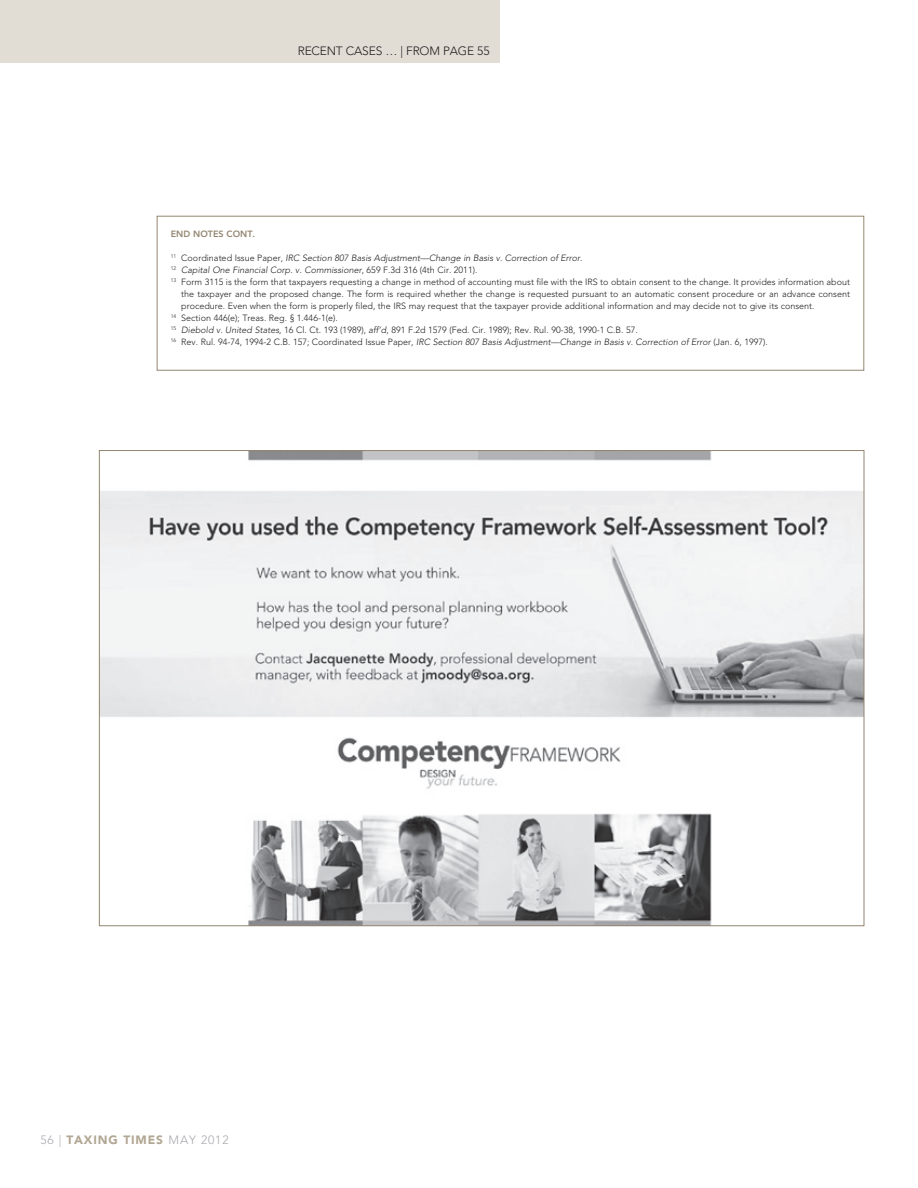
<style>
.page{position:relative;width:918px;height:1188px;background:#fff}
.page>*{position:absolute;margin:0;border:0;box-sizing:border-box;transform-origin:0 0}
.t1{font:300 12px "Avenir";letter-spacing:-.015em;color:#231f20}
.t2{font:900 12px "Avenir";letter-spacing:.075em;color:#b2a794}
.t3{font:300 9px "Avenir";color:#231f20}
.t4{font:italic 300 9px "Avenir";color:#231f20}
.t5{font:800 9px "Avenir";color:#938671}
.s1{font-style:normal}
.s2{font-style:italic}
.s3{font-weight:300;color:#a8a9ad}
</style>
<div class="page">
<div style="left:0;top:0;width:500px;height:63px;background:#e1dcd4"></div>
<div style="left:157px;top:216px;width:707px;height:154px;border:1px solid #938671"></div>
<img style="left:101px;top:452px;width:761px;height:472px">
<h1 class="t1" style="left:298px;top:44px;width:23px">REcent</h1>
<h1 class="t1" style="left:346px;top:44px;width:145px">cases … | Fro m Page 55</h1>
<p class="t5" style="left:171px;top:229px;width:86px">END NOTES CONT.</p>
<p class="t4" style="left:171px;top:253px;width:413px"><sup>11</sup> <span class="s1">Coordinated Issue Paper,</span> IRC Section 807 Basis Adjustment—Change in Basis v. Correction of Error<span class="s1">.</span></p>
<p class="t4" style="left:171px;top:265px;width:308px"><sup>12</sup> Capital One Financial Corp. v. Commissioner<span class="s1">, 659 F.3d 316 (4th Cir. 2011).</span></p>
<p class="t3" style="left:171px;top:277px;width:681px"><sup>13</sup> Form 3115 is the form that taxpayers requesting a change in method of accounting must file with the IRS to obtain consent to the change. It provides information about</p>
<p class="t3" style="left:181px;top:289px;width:670px">the taxpayer and the proposed change. The form is required whether the change is requested pursuant to an automatic consent procedure or an advance consent</p>
<p class="t3" style="left:181px;top:301px;width:635px">procedure. Even when the form is properly filed, the IRS may request that the taxpayer provide additional information and may decide not to give its consent.</p>
<p class="t3" style="left:171px;top:313px;width:168px"><sup>14</sup> Section 446(e); Treas. Reg. § 1.446-1(e).</p>
<p class="t3" style="left:171px;top:325px;width:469px"><sup>15</sup> <span class="s2">Diebold v. United States</span>, 16 Cl. Ct. 193 (1989), <span class="s2">aff’d</span>, 891 F.2d 1579 (Fed. Cir. 1989); Rev. Rul. 90-38, 1990-1 C.B. 57.</p>
<p class="t3" style="left:171px;top:337px;width:598px"><sup>16</sup> Rev. Rul. 94-74, 1994-2 C.B. 157; Coordinated Issue Paper, <span class="s2">IRC Section 807 Basis Adjustment—Change in Basis v. Correction of Error</span> (Jan. 6, 1997).</p>
<h1 class="t2" style="left:40px;top:1132px;width:190px"><span class="s3">56 |</span> TAXING TIMES <span class="s3">MAY 2012</span></h1>
</div>
